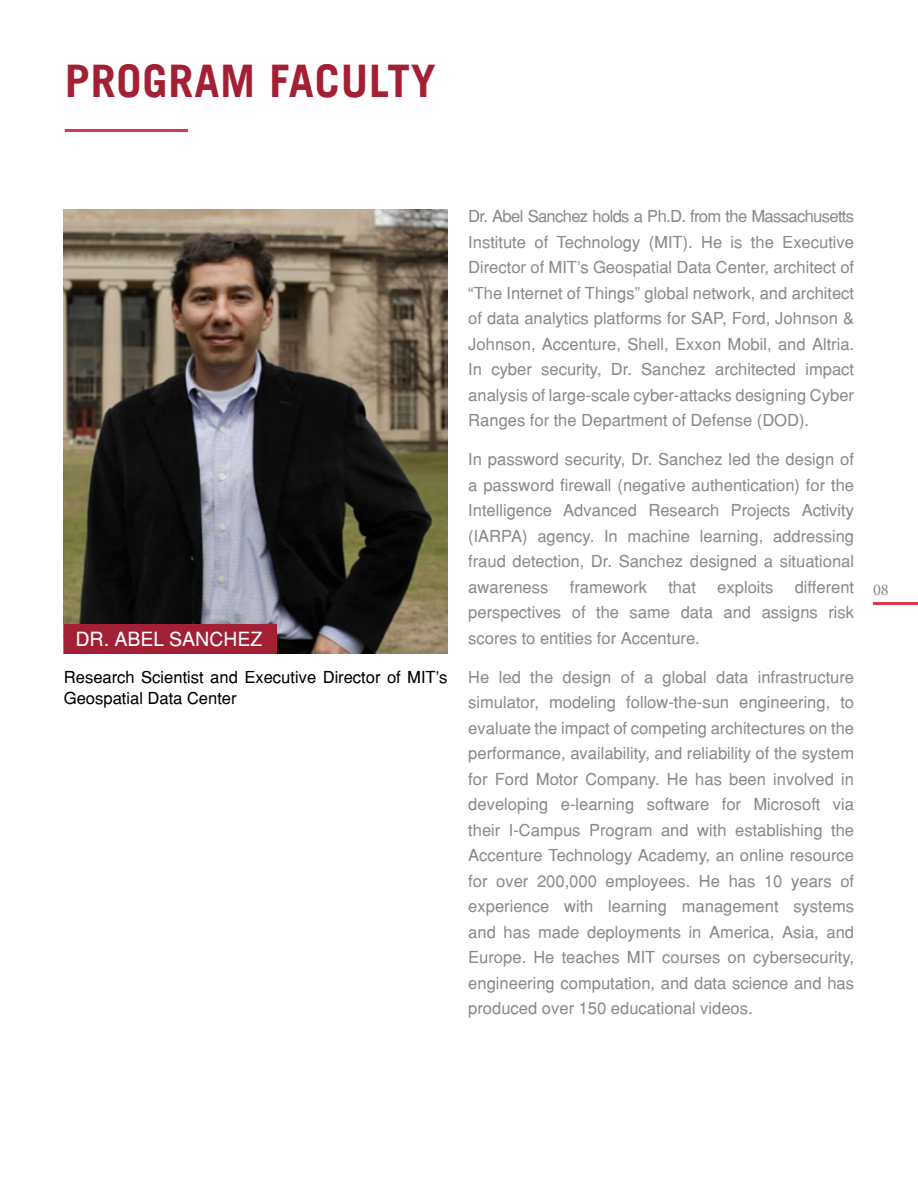
<style>
.page{position:relative;width:918px;height:1188px;background:#fff}
.page>*{position:absolute;margin:0;border:0;box-sizing:border-box;transform-origin:0 0}
.t1{font:700 45px "Trade Gothic LT";letter-spacing:.02em;color:#a31f34}
.t2{font:19.5px "Helvetica";color:#fff}
.t3{font:16.5px/25.5px "Helvetica";color:#8a8b8c;text-align:justify}
.t4{font:16.5px/21px "Helvetica";color:#000}
.t5{font:16.5px "Minion Pro";color:#8a8b8c}
</style>
<div class="page">
<hr style="left:65px;top:129px;width:123px;height:3px;background:#d73747">
<hr style="left:873px;top:602px;width:45px;height:3px;background:#d73747">
<img style="left:64px;top:210px;width:383px;height:443px">
<div style="left:64px;top:624px;width:213px;height:29px;background:#a31f34"></div>
<h1 class="t1" style="left:65px;top:53px;width:373px">PROGRAM FACULTY</h1>
<p class="t2" style="left:75px;top:627px;width:189px">DR. ABEL SANCHEZ</p>
<p class="t4" style="left:64px;top:666px;width:385px">Research Scientist and Executive Director of MIT’s<br>Geospatial Data Center</p>
<p class="t3" style="left:468px;top:203px;width:387px">Dr. Abel Sanchez holds a Ph.D. from the Massachusetts Institute of Technology (MIT). He is the Executive Director of MIT’s Geospatial Data Center, architect of “The Internet of Things” global network, and architect of data analytics platforms for SAP, Ford, Johnson &amp; Johnson, Accenture, Shell, Exxon Mobil, and Altria.<br>In cyber security, Dr. Sanchez architected impact analysis of large-scale cyber-attacks designing Cyber Ranges for the Department of Defense (DOD).</p>
<p class="t3" style="left:468px;top:446px;width:387px">In password security, Dr. Sanchez led the design of a password firewall (negative authentication) for the Intelligence Advanced Research Projects Activity (IARPA) agency. In machine learning, addressing fraud detection, Dr. Sanchez designed a situational awareness</p>
<p class="t3" style="left:468px;top:574px;width:387px;text-indent:326px">different perspectives of the same data and assigns risk scores to entities for Accenture.</p>
<p class="t3" style="left:468px;top:664px;width:387px">He led the design of a global data infrastructure simulator, modeling follow-the-sun engineering, to evaluate the impact of competing architectures on the performance, availability, and reliability of the system for Ford Motor Company. He has been involved in developing e-learning software for Microsoft via their I-Campus Program and with establishing the Accenture Technology Academy, an online resource for over 200,000 employees. He has 10 years of experience with learning management systems and has made deployments in America, Asia, and Europe. He teaches MIT courses on cybersecurity, engineering computation, and data science and has produced over 150 educational videos.</p>
<p class="t3" style="left:570px;top:574px;width:79px">framework</p>
<p class="t3" style="left:668px;top:574px;width:29px">that</p>
<p class="t3" style="left:717px;top:574px;width:58px">exploits</p>
<p class="t5" style="left:873px;top:579px;width:17px">08</p>
</div>
